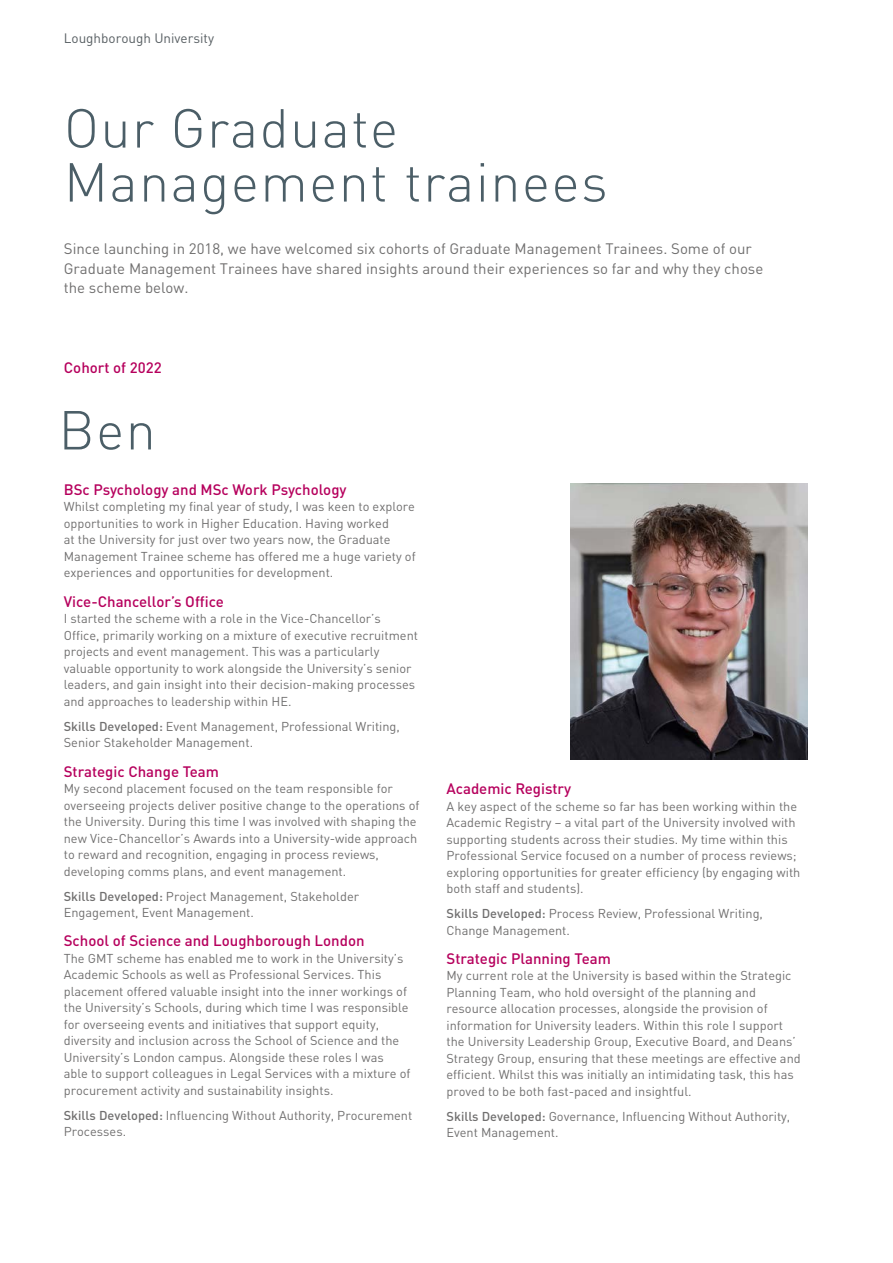
<style>
.page{position:relative;width:893px;height:1263px;background:#fff}
.page>*{position:absolute;margin:0;border:0;box-sizing:border-box;transform-origin:0 0}
.Heading{font:300 54px/54px "DINOT";letter-spacing:.025em;color:#4b5e67}
.Intro_para_GRY{font:15px/19.5px "DINOT";color:#706f6f}
.Sub_headings_PINK{font:500 15px "DINOT";color:#b6005d}
.t1{font:13.5px "DINOT";color:#575e62}
.Body_Copy{font:12.75px/16.5px "DINOT";color:#706f6f}
.s1{font-weight:500}
</style>
<div class="page">
<img style="left:571px;top:483px;width:237px;height:276px">
<p class="t1" style="left:64px;top:29px;width:152px">Loughborough University</p>
<p class="Heading" style="left:64px;top:101px;width:545px">Our Graduate<br>Management trainees</p>
<p class="Intro_para_GRY" style="left:64px;top:239px;width:701px">Since launching in 2018, we have welcomed six cohorts of Graduate Management Trainees. Some of our<br>Graduate Management Trainees have shared insights around their experiences so far and why they chose the scheme below.</p>
<p class="Sub_headings_PINK" style="left:64px;top:358px;width:99px">Cohort of 2022</p>
<p class="Heading" style="left:58px;top:402px;width:99px">Ben</p>
<p class="Sub_headings_PINK" style="left:64px;top:480px;width:284px">BSc Psychology and MSc Work Psychology</p>
<p class="Body_Copy" style="left:64px;top:498px;width:353px">Whilst completing my final year of study, I was keen to explore opportunities to work in Higher Education. Having worked<br>at the University for just over two years now, the Graduate Management Trainee scheme has offered me a huge variety of experiences and opportunities for development.</p>
<p class="Sub_headings_PINK" style="left:64px;top:592px;width:162px">Vice-Chancellor’s Office</p>
<p class="Body_Copy" style="left:64px;top:610px;width:356px">I started the scheme with a role in the Vice-Chancellor’s Office, primarily working on a mixture of executive recruitment projects and event management. This was a particularly valuable opportunity to work alongside the University’s senior leaders, and gain insight into their decision-making processes and approaches to leadership within HE.</p>
<p class="Body_Copy" style="left:64px;top:718px;width:338px"><span class="s1">Skills Developed:</span> Event Management, Professional Writing,<br>Senior Stakeholder Management.</p>
<p class="Sub_headings_PINK" style="left:64px;top:761px;width:157px">Strategic Change Team</p>
<p class="Body_Copy" style="left:64px;top:780px;width:357px">My second placement focused on the team responsible for overseeing projects deliver positive change to the operations of the University. During this time I was involved with shaping the new Vice-Chancellor’s Awards into a University-wide approach to reward and recognition, engaging in process reviews, developing comms plans, and event management.</p>
<p class="Body_Copy" style="left:64px;top:887px;width:297px"><span class="s1">Skills Developed:</span> Project Management, Stakeholder<br>Engagement, Event Management.</p>
<p class="Sub_headings_PINK" style="left:64px;top:931px;width:302px">School of Science and Loughborough London</p>
<p class="Body_Copy" style="left:64px;top:950px;width:348px">The GMT scheme has enabled me to work in the University’s Academic Schools as well as Professional Services. This placement offered valuable insight into the inner workings of the University’s Schools, during which time I was responsible for overseeing events and initiatives that support equity, diversity and inclusion across the School of Science and the University’s London campus. Alongside these roles I was able to support colleagues in Legal Services with a mixture of procurement activity and sustainability insights.</p>
<p class="Body_Copy" style="left:64px;top:1107px;width:350px"><span class="s1">Skills Developed:</span> Influencing Without Authority, Procurement<br>Processes.</p>
<p class="Sub_headings_PINK" style="left:446px;top:779px;width:126px">Academic Registry</p>
<p class="Body_Copy" style="left:446px;top:797px;width:355px">A key aspect of the scheme so far has been working within the Academic Registry – a vital part of the University involved with supporting students across their studies. My time within this Professional Service focused on a number of process reviews; exploring opportunities for greater efficiency (by engaging with both staff and students).</p>
<p class="Body_Copy" style="left:446px;top:905px;width:318px"><span class="s1">Skills Developed:</span> Process Review, Professional Writing,<br>Change Management.</p>
<p class="Sub_headings_PINK" style="left:446px;top:949px;width:166px">Strategic Planning Team</p>
<p class="Body_Copy" style="left:446px;top:967px;width:356px">My current role at the University is based within the Strategic Planning Team, who hold oversight of the planning and resource allocation processes, alongside the provision of information for University leaders. Within this role I support the University Leadership Group, Executive Board, and Deans’ Strategy Group, ensuring that these meetings are effective and efficient. Whilst this was initially an intimidating task, this has proved to be both fast-paced and insightful.</p>
<p class="Body_Copy" style="left:446px;top:1108px;width:345px"><span class="s1">Skills Developed:</span> Governance, Influencing Without Authority,<br>Event Management.</p>
</div>
